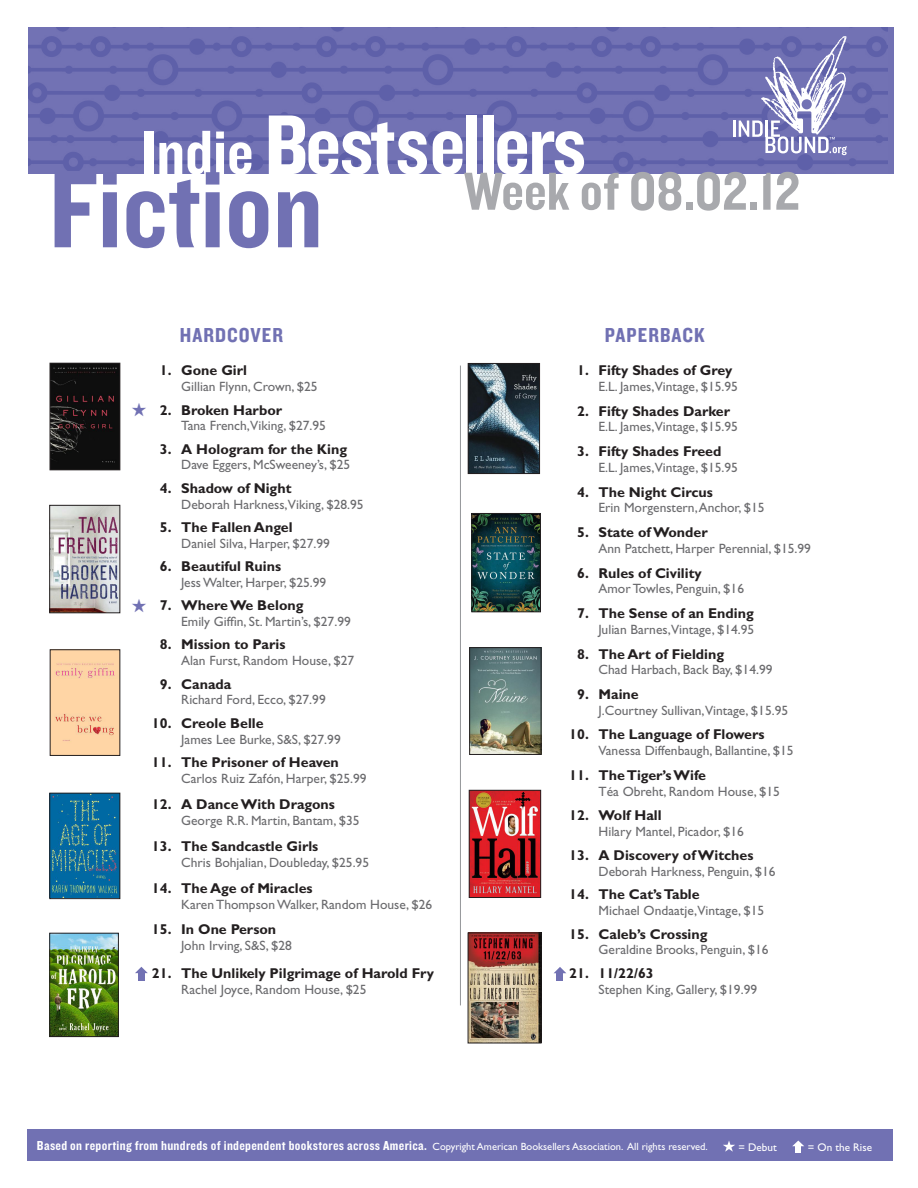
<style>
.page{position:relative;width:918px;height:1188px;background:#fff}
.page>*{position:absolute;margin:0;border:0;box-sizing:border-box;transform-origin:0 0}
.t1{font:114.6px "Knockout 50 Welterweight";color:#7171b3}
.t2{font:88.05px "Knockout 50 Welterweight";letter-spacing:-.03em;color:#fff}
.t3{font:55.5px "Knockout 50 Welterweight";color:#a8a9ad}
.t4{font:21px "Knockout 50 Welterweight";letter-spacing:.05em;color:#7171b3}
.GGTitle{font:700 14.25px "Gill Sans";color:#231f20}
.GGAuthor__Pub__Price{font:13.5px "Gill Sans";color:#6b6b6e}
.t5{font:13.5px "Knockout 50 Welterweight";letter-spacing:.025em;color:#fff}
.t6{font:11.1px "Gill Sans";color:#fff}
.s1{font-size:65.1px}
.s2{font-family:"Gill Sans";font-size:10.5px}
</style>
<div class="page">
<img style="left:52px;top:365px;width:66px;height:103px">
<div style="left:50px;top:363px;width:70px;height:107px;border:1px solid #231f20"></div>
<img style="left:51px;top:507px;width:67px;height:104px">
<div style="left:49px;top:505px;width:71px;height:108px;border:1px solid #231f20"></div>
<img style="left:52px;top:652px;width:66px;height:102px">
<img style="left:52px;top:935px;width:65px;height:100px">
<div style="left:50px;top:933px;width:69px;height:104px;border:1px solid #231f20"></div>
<img style="left:52px;top:795px;width:66px;height:102px">
<div style="left:50px;top:793px;width:70px;height:106px;border:1px solid #231f20"></div>
<img style="left:471px;top:792px;width:68px;height:104px">
<div style="left:469px;top:790px;width:72px;height:108px;border:1px solid #231f20"></div>
<img style="left:470px;top:935px;width:69px;height:106px">
<div style="left:468px;top:933px;width:73px;height:110px;border:1px solid #231f20"></div>
<img style="left:470px;top:365px;width:68px;height:107px">
<div style="left:468px;top:363px;width:72px;height:111px;border:1px solid #231f20"></div>
<img style="left:471px;top:649px;width:68px;height:104px">
<div style="left:469px;top:647px;width:72px;height:108px;border:1px solid #231f20"></div>
<img style="left:474px;top:515px;width:65px;height:95px">
<div style="left:472px;top:513px;width:69px;height:99px;border:1px solid #231f20"></div>
<img style="left:28px;top:27px;width:860px;height:146px">
<hr style="left:460px;top:366px;width:1px;height:639px;background:#939598">
<div style="left:27px;top:1129px;width:866px;height:32px;background:#7171b3"></div>
<svg style="left:554px;top:967px;width:12px;height:14px"></svg>
<svg style="left:723px;top:1141px;width:12px;height:11px"></svg>
<svg style="left:792px;top:1141px;width:12px;height:12px"></svg>
<hr style="left:733px;top:121px;width:3px;height:16px;background:#fff">
<svg style="left:739px;top:36px;width:108px;height:119px"></svg>
<svg style="left:135px;top:967px;width:13px;height:14px"></svg>
<p class="t2" style="left:141px;top:90px;width:447px"><span class="s1">Indie</span> Bestsellers</p>
<p class="t1" style="left:49px;top:137px;width:276px">Fiction</p>
<p class="t3" style="left:464px;top:156px;width:338px">Week of 08.02.12</p>
<p class="t4" style="left:180px;top:321px;width:105px">HARDCOVER</p>
<p class="t4" style="left:605px;top:321px;width:101px">PAPERBACK</p>
<p class="GGTitle" style="left:160px;top:362px;width:89px">1. Gone Girl</p>
<p class="GGAuthor__Pub__Price" style="left:181px;top:379px;width:138px">Gillian Flynn, Crown, $25</p>
<p class="GGTitle" style="left:160px;top:401px;width:124px">2. Broken Harbor</p>
<p class="GGAuthor__Pub__Price" style="left:181px;top:418px;width:146px">Tana French,Viking, $27.95</p>
<p class="GGTitle" style="left:160px;top:440px;width:189px">3. A Hologram for the King</p>
<p class="GGAuthor__Pub__Price" style="left:181px;top:457px;width:171px">Dave Eggers, McSweeney’s, $25</p>
<p class="GGTitle" style="left:160px;top:480px;width:133px">4. Shadow of Night</p>
<p class="GGAuthor__Pub__Price" style="left:181px;top:496px;width:184px">Deborah Harkness,Viking, $28.95</p>
<p class="GGTitle" style="left:160px;top:519px;width:134px">5. The Fallen Angel</p>
<p class="GGAuthor__Pub__Price" style="left:181px;top:535px;width:150px">Daniel Silva, Harper, $27.99</p>
<p class="GGTitle" style="left:160px;top:558px;width:123px">6. Beautiful Ruins</p>
<p class="GGAuthor__Pub__Price" style="left:181px;top:575px;width:147px">Jess Walter, Harper, $25.99</p>
<p class="GGTitle" style="left:160px;top:597px;width:145px">7. Where We Belong</p>
<p class="GGAuthor__Pub__Price" style="left:181px;top:614px;width:171px">Emily Giffin, St. Martin’s, $27.99</p>
<p class="GGTitle" style="left:160px;top:636px;width:127px">8. Mission to Paris</p>
<p class="GGAuthor__Pub__Price" style="left:181px;top:653px;width:175px">Alan Furst, Random House, $27</p>
<p class="GGTitle" style="left:160px;top:675px;width:73px">9. Canada</p>
<p class="GGAuthor__Pub__Price" style="left:181px;top:692px;width:146px">Richard Ford, Ecco, $27.99</p>
<p class="GGTitle" style="left:152px;top:715px;width:113px">10. Creole Belle</p>
<p class="GGAuthor__Pub__Price" style="left:181px;top:731px;width:161px">James Lee Burke, S&amp;S, $27.99</p>
<p class="GGTitle" style="left:152px;top:754px;width:188px">11. The Prisoner of Heaven</p>
<p class="GGAuthor__Pub__Price" style="left:181px;top:770px;width:187px">Carlos Ruiz Zafón, Harper, $25.99</p>
<p class="GGTitle" style="left:152px;top:796px;width:184px">12. A Dance With Dragons</p>
<p class="GGAuthor__Pub__Price" style="left:181px;top:813px;width:180px">George R.R. Martin, Bantam, $35</p>
<p class="GGTitle" style="left:152px;top:838px;width:168px">13. The Sandcastle Girls</p>
<p class="GGAuthor__Pub__Price" style="left:181px;top:855px;width:189px">Chris Bohjalian, Doubleday, $25.95</p>
<p class="GGTitle" style="left:152px;top:880px;width:162px">14. The Age of Miracles</p>
<p class="GGAuthor__Pub__Price" style="left:181px;top:897px;width:253px">Karen Thompson Walker, Random House, $26</p>
<p class="GGTitle" style="left:152px;top:921px;width:126px">15. In One Person</p>
<p class="GGAuthor__Pub__Price" style="left:181px;top:937px;width:112px">John Irving, S&amp;S, $28</p>
<p class="GGTitle" style="left:152px;top:965px;width:284px">21. The Unlikely Pilgrimage of Harold Fry</p>
<p class="GGAuthor__Pub__Price" style="left:181px;top:981px;width:187px">Rachel Joyce, Random House, $25</p>
<p class="GGTitle" style="left:577px;top:362px;width:157px">1. Fifty Shades of Grey</p>
<p class="GGAuthor__Pub__Price" style="left:599px;top:379px;width:141px">E.L. James,Vintage, $15.95</p>
<p class="GGTitle" style="left:577px;top:402px;width:154px">2. Fifty Shades Darker</p>
<p class="GGAuthor__Pub__Price" style="left:599px;top:419px;width:141px">E.L. James,Vintage, $15.95</p>
<p class="GGTitle" style="left:577px;top:443px;width:146px">3. Fifty Shades Freed</p>
<p class="GGAuthor__Pub__Price" style="left:599px;top:460px;width:141px">E.L. James,Vintage, $15.95</p>
<p class="GGTitle" style="left:577px;top:483px;width:137px">4. The Night Circus</p>
<p class="GGAuthor__Pub__Price" style="left:599px;top:500px;width:168px">Erin Morgenstern, Anchor, $15</p>
<p class="GGTitle" style="left:577px;top:524px;width:132px">5. State of Wonder</p>
<p class="GGAuthor__Pub__Price" style="left:599px;top:541px;width:214px">Ann Patchett, Harper Perennial, $15.99</p>
<p class="GGTitle" style="left:577px;top:564px;width:126px">6. Rules of Civility</p>
<p class="GGAuthor__Pub__Price" style="left:599px;top:581px;width:147px">Amor Towles, Penguin, $16</p>
<p class="GGTitle" style="left:577px;top:605px;width:178px">7. The Sense of an Ending</p>
<p class="GGAuthor__Pub__Price" style="left:599px;top:621px;width:157px">Julian Barnes,Vintage, $14.95</p>
<p class="GGTitle" style="left:577px;top:645px;width:148px">8. The Art of Fielding</p>
<p class="GGAuthor__Pub__Price" style="left:599px;top:662px;width:175px">Chad Harbach, Back Bay, $14.99</p>
<p class="GGTitle" style="left:577px;top:686px;width:63px">9. Maine</p>
<p class="GGAuthor__Pub__Price" style="left:599px;top:702px;width:191px">J.Courtney Sullivan,Vintage, $15.95</p>
<p class="GGTitle" style="left:569px;top:726px;width:197px">10. The Language of Flowers</p>
<p class="GGAuthor__Pub__Price" style="left:599px;top:743px;width:197px">Vanessa Diffenbaugh, Ballantine, $15</p>
<p class="GGTitle" style="left:569px;top:767px;width:138px">11. The Tiger’s Wife</p>
<p class="GGAuthor__Pub__Price" style="left:599px;top:783px;width:183px">Téa Obreht, Random House, $15</p>
<p class="GGTitle" style="left:569px;top:807px;width:94px">12. Wolf Hall</p>
<p class="GGAuthor__Pub__Price" style="left:599px;top:824px;width:147px">Hilary Mantel, Picador, $16</p>
<p class="GGTitle" style="left:569px;top:847px;width:186px">13. A Discovery of Witches</p>
<p class="GGAuthor__Pub__Price" style="left:599px;top:863px;width:178px">Deborah Harkness, Penguin, $16</p>
<p class="GGTitle" style="left:569px;top:886px;width:132px">14. The Cat’s Table</p>
<p class="GGAuthor__Pub__Price" style="left:599px;top:903px;width:167px">Michael Ondaatje,Vintage, $15</p>
<p class="GGTitle" style="left:569px;top:925px;width:140px">15. Caleb’s Crossing</p>
<p class="GGAuthor__Pub__Price" style="left:599px;top:942px;width:172px">Geraldine Brooks, Penguin, $16</p>
<p class="GGTitle" style="left:569px;top:965px;width:86px">21. 11/22/63</p>
<p class="GGAuthor__Pub__Price" style="left:599px;top:981px;width:160px">Stephen King, Gallery, $19.99</p>
<p class="t5" style="left:37px;top:1137px;width:673px">Based on reporting from hundreds of independent bookstores across America. <span class="s2">Copyright American Booksellers Association. All rights reserved.</span></p>
<p class="t6" style="left:739px;top:1141px;width:40px">= Debut</p>
<p class="t6" style="left:808px;top:1141px;width:66px">= On the Rise</p>
</div>
